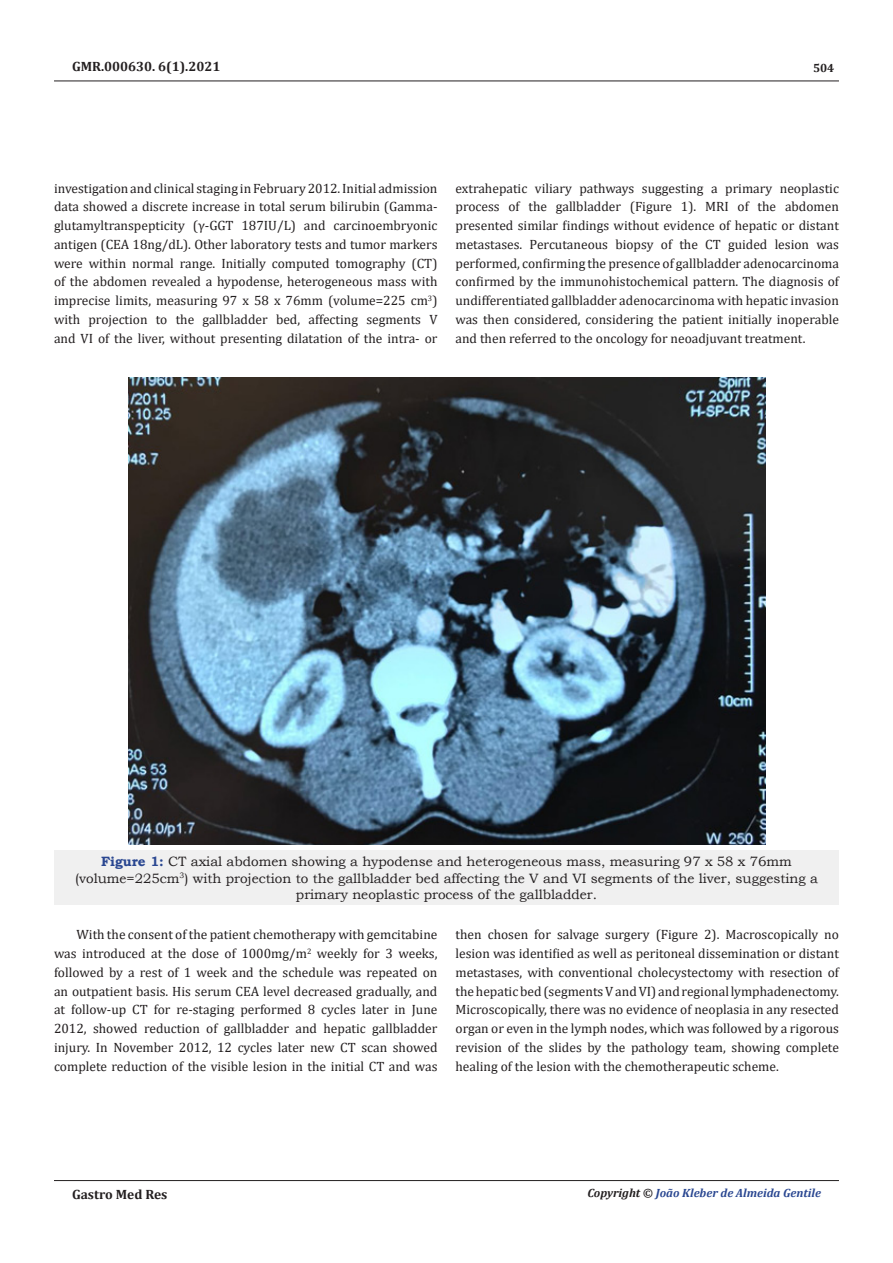
<style>
.page{position:relative;width:893px;height:1263px;background:#fff}
.page>*{position:absolute;margin:0;border:0;box-sizing:border-box;transform-origin:0 0}
.t1{font:13.5px/18.8px "Cambria";color:#231f20;text-align:justify}
.t2{font:13.5px/16.2px "Bookman Old Style";color:#231f20;text-align:center}
.t3{font:700 13.5px "Cambria";color:#231f20}
.t4{font:italic 700 12px "Cambria";color:#2a4791}
.t5{font:700 12px "Cambria";color:#231f20}
.s1{font-weight:700;color:#2a4791}
.s2{color:#231f20}
</style>
<div class="page">
<hr style="left:54px;top:81px;width:785px;height:1px;background:#231f20">
<hr style="left:54px;top:1180px;width:785px;height:1px;background:#231f20">
<div style="left:54px;top:851px;width:785px;height:54px;background:#f0f0f0"></div>
<img style="left:128px;top:377px;width:638px;height:468px">
<p class="t3" style="left:72px;top:56px;width:150px">GMR.000630. 6(1).2021</p>
<p class="t5" style="left:813px;top:60px;width:23px">504</p>
<p class="t1" style="left:54px;top:179px;width:385px">investigation and clinical staging in February 2012. Initial admission data showed a discrete increase in total serum bilirubin (Gamma&shy;glutamyltranspepticity (γ-GGT 187IU/L) and carcinoembryonic antigen (CEA 18ng/dL). Other laboratory tests and tumor markers were within normal range. Initially computed tomography (CT) of the abdomen revealed a hypodense, heterogeneous mass with imprecise limits, measuring 97 x 58 x 76mm (volume=225 cm<sup>3</sup>) with projection to the gallbladder bed, affecting segments V and VI of the liver, without presenting dilatation of the intra- or</p>
<p class="t1" style="left:455px;top:179px;width:385px">extrahepatic viliary pathways suggesting a primary neoplastic process of the gallbladder (Figure 1). MRI of the abdomen presented similar findings without evidence of hepatic or distant metastases. Percutaneous biopsy of the CT guided lesion was performed, confirming the presence of gallbladder adenocarcinoma confirmed by the immunohistochemical pattern. The diagnosis of undifferentiated gallbladder adenocarcinoma with hepatic invasion was then considered, considering the patient initially inoperable and then referred to the oncology for neoadjuvant treatment.</p>
<p class="t2" style="left:75px;top:854px;width:744px"><span class="s1">Figure 1:</span> CT axial abdomen showing a hypodense and heterogeneous mass, measuring 97 x 58 x 76mm (volume=225cm<sup>3</sup>) with projection to the gallbladder bed affecting the V and VI segments of the liver, suggesting a primary neoplastic process of the gallbladder.</p>
<p class="t1" style="left:54px;top:925px;width:385px;text-indent:22px">With the consent of the patient chemotherapy with gemcitabine was introduced at the dose of 1000mg/m<sup>2</sup> weekly for 3 weeks, followed by a rest of 1 week and the schedule was repeated on an outpatient basis. His serum CEA level decreased gradually, and at follow-up CT for re-staging performed 8 cycles later in June 2012, showed reduction of gallbladder and hepatic gallbladder injury. In November 2012, 12 cycles later new CT scan showed complete reduction of the visible lesion in the initial CT and was</p>
<p class="t1" style="left:455px;top:925px;width:385px">then chosen for salvage surgery (Figure 2). Macroscopically no lesion was identified as well as peritoneal dissemination or distant metastases, with conventional cholecystectomy with resection of the hepatic bed (segments V and VI) and regional lymphadenectomy.<br>Microscopically, there was no evidence of neoplasia in any resected organ or even in the lymph nodes, which was followed by a rigorous revision of the slides by the pathology team, showing complete healing of the lesion with the chemotherapeutic scheme.</p>
<p class="t3" style="left:72px;top:1185px;width:97px">Gastro Med Res</p>
<p class="t4" style="left:587px;top:1184px;width:235px"><span class="s2">Copyright ©</span> João Kleber de Almeida Gentile</p>
</div>
